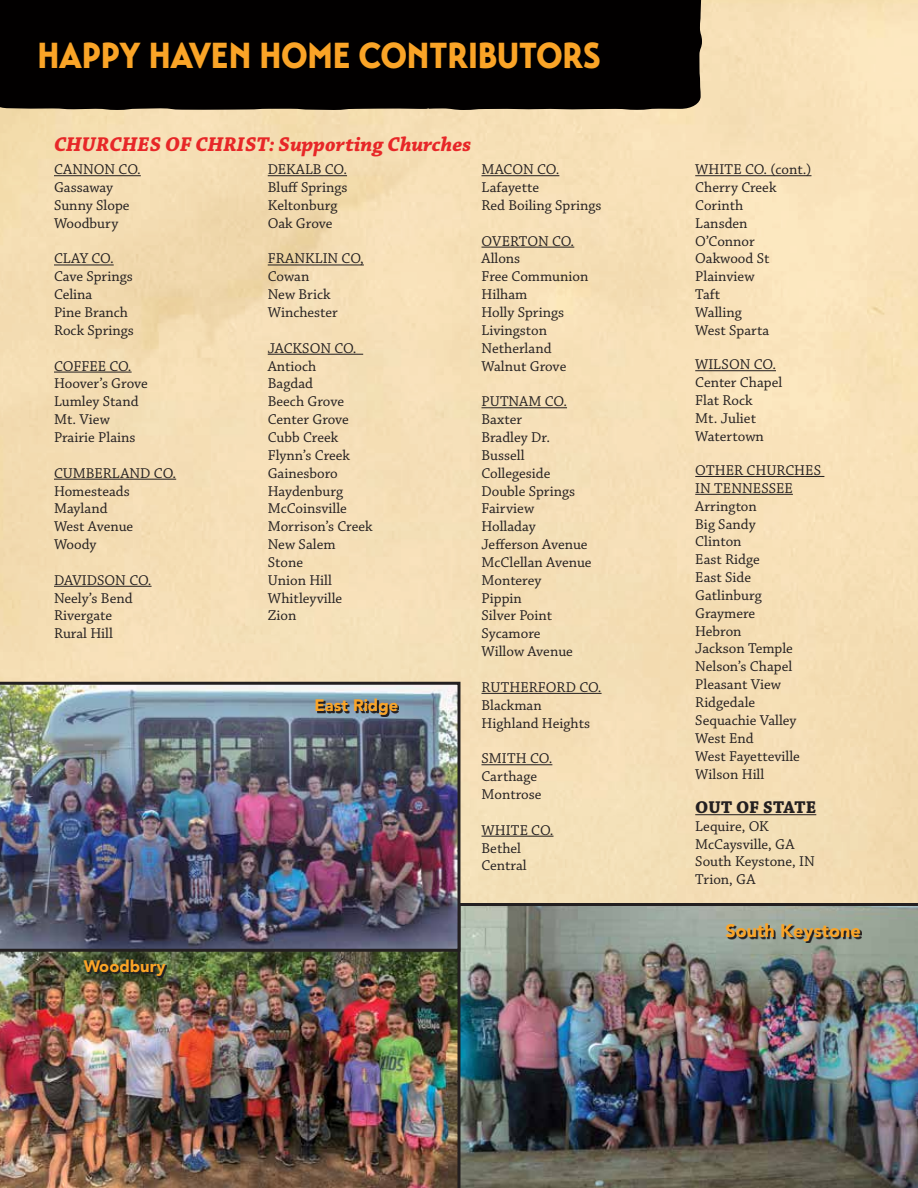
<style>
.page{position:relative;width:918px;height:1188px;background:#f5e0b6}
.page>*{position:absolute;margin:0;border:0;box-sizing:border-box;transform-origin:0 0}
.t1{font:900 36px "Transat";color:#faa427;scale:.9 1}
.t2{font:italic 700 21px "Chaparral Pro";color:#e72728}
.t3{font:900 18px "Avenir LT Std";color:#faa427}
.t4{font:700 18px "Chaparral Pro";color:#231f20}
.t5{font:900 16.5px "Avenir LT Std";color:#faa427}
.t6{font:15px/17.9px "Chaparral Pro";color:#231f20}
</style>
<div class="page">
<img style="left:0;top:952px;width:458px;height:236px">
<div style="left:0;top:0;width:702px;height:110px;background:#020000"></div>
<hr style="left:54px;top:175px;width:87px;height:1px;background:#231f20">
<hr style="left:54px;top:265px;width:60px;height:1px;background:#231f20">
<hr style="left:54px;top:372px;width:78px;height:1px;background:#231f20">
<hr style="left:54px;top:479px;width:122px;height:1px;background:#231f20">
<hr style="left:54px;top:586px;width:98px;height:1px;background:#231f20">
<hr style="left:268px;top:175px;width:79px;height:1px;background:#231f20">
<hr style="left:268px;top:265px;width:96px;height:1px;background:#231f20">
<hr style="left:268px;top:354px;width:95px;height:1px;background:#231f20">
<hr style="left:482px;top:175px;width:77px;height:1px;background:#231f20">
<hr style="left:482px;top:247px;width:92px;height:1px;background:#231f20">
<hr style="left:482px;top:407px;width:85px;height:1px;background:#231f20">
<hr style="left:482px;top:693px;width:120px;height:1px;background:#231f20">
<hr style="left:482px;top:764px;width:70px;height:1px;background:#231f20">
<hr style="left:482px;top:836px;width:72px;height:1px;background:#231f20">
<hr style="left:695px;top:175px;width:116px;height:1px;background:#231f20">
<hr style="left:695px;top:370px;width:81px;height:1px;background:#231f20">
<hr style="left:695px;top:476px;width:129px;height:1px;background:#231f20">
<hr style="left:695px;top:494px;width:98px;height:1px;background:#231f20">
<hr style="left:695px;top:814px;width:121px;height:1px;background:#231f20">
<img style="left:460px;top:906px;width:458px;height:282px">
<hr style="left:458px;top:904px;width:2px;height:284px;background:#231f20">
<svg style="left:727px;top:925px;width:135px;height:18px;background:#757c73"></svg>
<svg style="left:85px;top:961px;width:82px;height:17px"></svg>
<hr style="left:0;top:903px;width:918px;height:3px;background:#231f20">
<img style="left:0;top:682px;width:460px;height:270px">
<svg style="left:317px;top:700px;width:82px;height:17px"></svg>
<h1 class="t1" style="left:38px;top:33px;width:627px">HAPPY HAVEN HOME CONTRIBUTORS</h1>
<h2 class="t2" style="left:54px;top:132px;width:419px">CHURCHES OF CHRIST: Supporting Churches</h2>
<p class="t6" style="left:54px;top:161px;width:88px">CANNON CO.<br>Gassaway<br>Sunny Slope<br>Woodbury</p>
<p class="t6" style="left:54px;top:250px;width:81px">CLAY CO.<br>Cave Springs<br>Celina<br>Pine Branch<br>Rock Springs</p>
<p class="t6" style="left:54px;top:358px;width:95px">COFFEE CO.<br>Hoover’s Grove<br>Lumley Stand<br>Mt. View<br>Prairie Plains</p>
<p class="t6" style="left:54px;top:465px;width:124px">CUMBERLAND CO.<br>Homesteads<br>Mayland<br>West Avenue<br>Woody</p>
<p class="t6" style="left:54px;top:572px;width:99px">DAVIDSON CO.<br>Neely’s Bend<br>Rivergate<br>Rural Hill</p>
<p class="t6" style="left:268px;top:161px;width:81px">DEKALB CO.<br>Bluff Springs<br>Keltonburg<br>Oak Grove</p>
<p class="t6" style="left:268px;top:250px;width:98px">FRANKLIN CO,<br>Cowan<br>New Brick<br>Winchester</p>
<p class="t6" style="left:268px;top:340px;width:106px">JACKSON CO.<br>Antioch<br>Bagdad<br>Beech Grove<br>Center Grove<br>Cubb Creek<br>Flynn’s Creek<br>Gainesboro<br>Haydenburg<br>McCoinsville<br>Morrison’s Creek<br>New Salem<br>Stone<br>Union Hill<br>Whitleyville<br>Zion</p>
<p class="t5" style="left:315px;top:696px;width:85px">East Ridge</p>
<p class="t6" style="left:482px;top:161px;width:122px">MACON CO.<br>Lafayette<br>Red Boiling Springs</p>
<p class="t6" style="left:482px;top:233px;width:108px">OVERTON CO.<br>Allons<br>Free Communion<br>Hilham<br>Holly Springs<br>Livingston<br>Netherland<br>Walnut Grove</p>
<p class="t6" style="left:482px;top:393px;width:112px">PUTNAM CO.<br>Baxter<br>Bradley Dr.<br>Bussell<br>Collegeside<br>Double Springs<br>Fairview<br>Holladay<br>Jefferson Avenue<br>McClellan Avenue<br>Monterey<br>Pippin<br>Silver Point<br>Sycamore<br>Willow Avenue</p>
<p class="t6" style="left:482px;top:679px;width:122px">RUTHERFORD CO.<br>Blackman<br>Highland Heights</p>
<p class="t6" style="left:482px;top:750px;width:72px">SMITH CO.<br>Carthage<br>Montrose</p>
<p class="t6" style="left:482px;top:822px;width:74px">WHITE CO.<br>Bethel<br>Central</p>
<p class="t5" style="left:84px;top:956px;width:83px">Woodbury</p>
<p class="t6" style="left:695px;top:161px;width:118px">WHITE CO. (cont.)<br>Cherry Creek<br>Corinth<br>Lansden<br>O’Connor<br>Oakwood St<br>Plainview<br>Taft<br>Walling<br>West Sparta</p>
<p class="t6" style="left:695px;top:356px;width:89px">WILSON CO.<br>Center Chapel<br>Flat Rock<br>Mt. Juliet<br>Watertown</p>
<p class="t6" style="left:695px;top:462px;width:127px">OTHER CHURCHES<br>IN TENNESSEE<br>Arrington<br>Big Sandy<br>Clinton<br>East Ridge<br>East Side<br>Gatlinburg<br>Graymere<br>Hebron<br>Jackson Temple<br>Nelson’s Chapel<br>Pleasant View<br>Ridgedale<br>Sequachie Valley<br>West End<br>West Fayetteville<br>Wilson Hill</p>
<p class="t4" style="left:695px;top:797px;width:123px">OUT OF STATE</p>
<p class="t6" style="left:695px;top:818px;width:121px">Lequire, OK<br>McCaysville, GA<br>South Keystone, IN<br>Trion, GA</p>
<p class="t3" style="left:725px;top:920px;width:137px">South Keystone</p>
</div>
